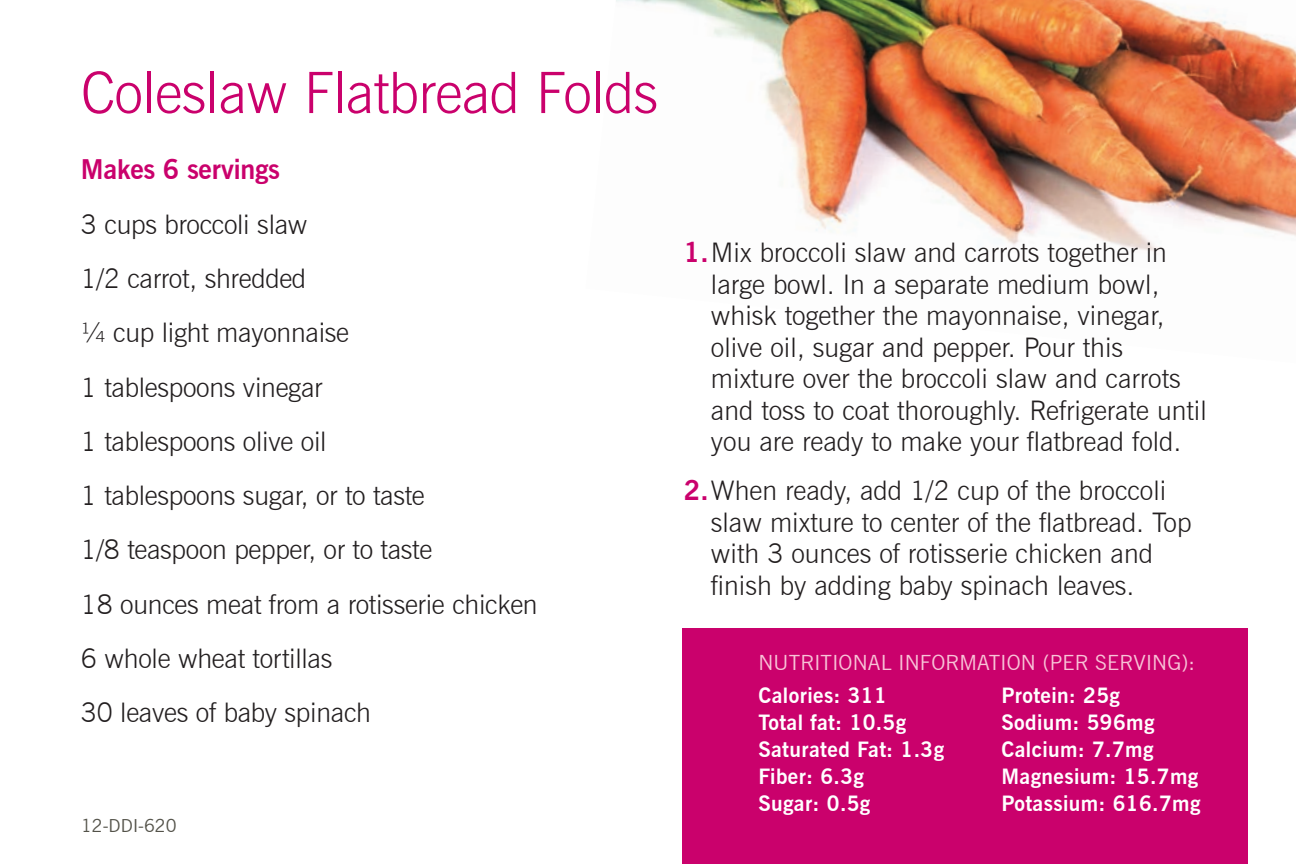
<style>
.page{position:relative;width:1296px;height:864px;background:#fff}
.page>*{position:absolute;margin:0;border:0;box-sizing:border-box;transform-origin:0 0}
.t1{font:300 57px "News Gothic BT";letter-spacing:-.01em;color:#ca016c}
.t2{font:300 27px/54.3px "News Gothic BT";color:#231f20}
.t3{font:700 27px "News Gothic BT";letter-spacing:-.01em;color:#ca016c}
.t4{font:700 21px/27px "News Gothic BT";letter-spacing:.02em;color:#fff}
.t5{font:21px "News Gothic BT";letter-spacing:.01em;color:#f8c3d7}
.t6{font:18px "News Gothic BT";color:#535249}
.s1{font-weight:700;color:#ca016c}
</style>
<div class="page">
<img style="left:616px;top:0;width:680px;height:251px">
<div style="left:682px;top:629px;width:566px;height:235px;background:#ca016c"></div>
<h1 class="t1" style="left:81px;top:58px;width:579px">Coleslaw Flatbread Folds</h1>
<p class="t3" style="left:81px;top:153px;width:201px">Makes 6 servings</p>
<p class="t2" style="left:81px;top:197px;width:458px">3 cups broccoli slaw<br>1/2 carrot, shredded<br>¼ cup light mayonnaise<br>1 tablespoons vinegar<br>1 tablespoons olive oil<br>1 tablespoons sugar, or to taste<br>1/8 teaspoon pepper, or to taste<br>18 ounces meat from a rotisserie chicken<br>6 whole wheat tortillas<br>30 leaves of baby spinach</p>
<p class="t6" style="left:81px;top:815px;width:97px">12-DDI-620</p>
<p class="t2" style="left:711px;top:237px;width:497px;line-height:31.5px;text-indent:-27px"><span class="s1">1.</span>Mix broccoli slaw and carrots together in large bowl. In a separate medium bowl, whisk together the mayonnaise, vinegar, olive oil, sugar and pepper. Pour this mixture over the broccoli slaw and carrots and toss to coat thoroughly. Refrigerate until you are ready to make your flatbread fold.</p>
<p class="t2" style="left:711px;top:475px;width:482px;line-height:31.5px;text-indent:-27px"><span class="s1">2.</span>When ready, add 1/2 cup of the broccoli slaw mixture to center of the flatbread. Top with 3 ounces of rotisserie chicken and finish by adding baby spinach leaves.</p>
<p class="t5" style="left:758px;top:650px;width:438px">NUTRITIONAL INFORMATION (PER SERVING):</p>
<p class="t4" style="left:758px;top:682px;width:187px">Calories: 311<br>Total fat: 10.5g<br>Saturated Fat: 1.3g<br>Fiber: 6.3g<br>Sugar: 0.5g</p>
<p class="t4" style="left:1001px;top:682px;width:201px">Protein: 25g<br>Sodium: 596mg<br>Calcium: 7.7mg<br>Magnesium: 15.7mg<br>Potassium: 616.7mg</p>
</div>
